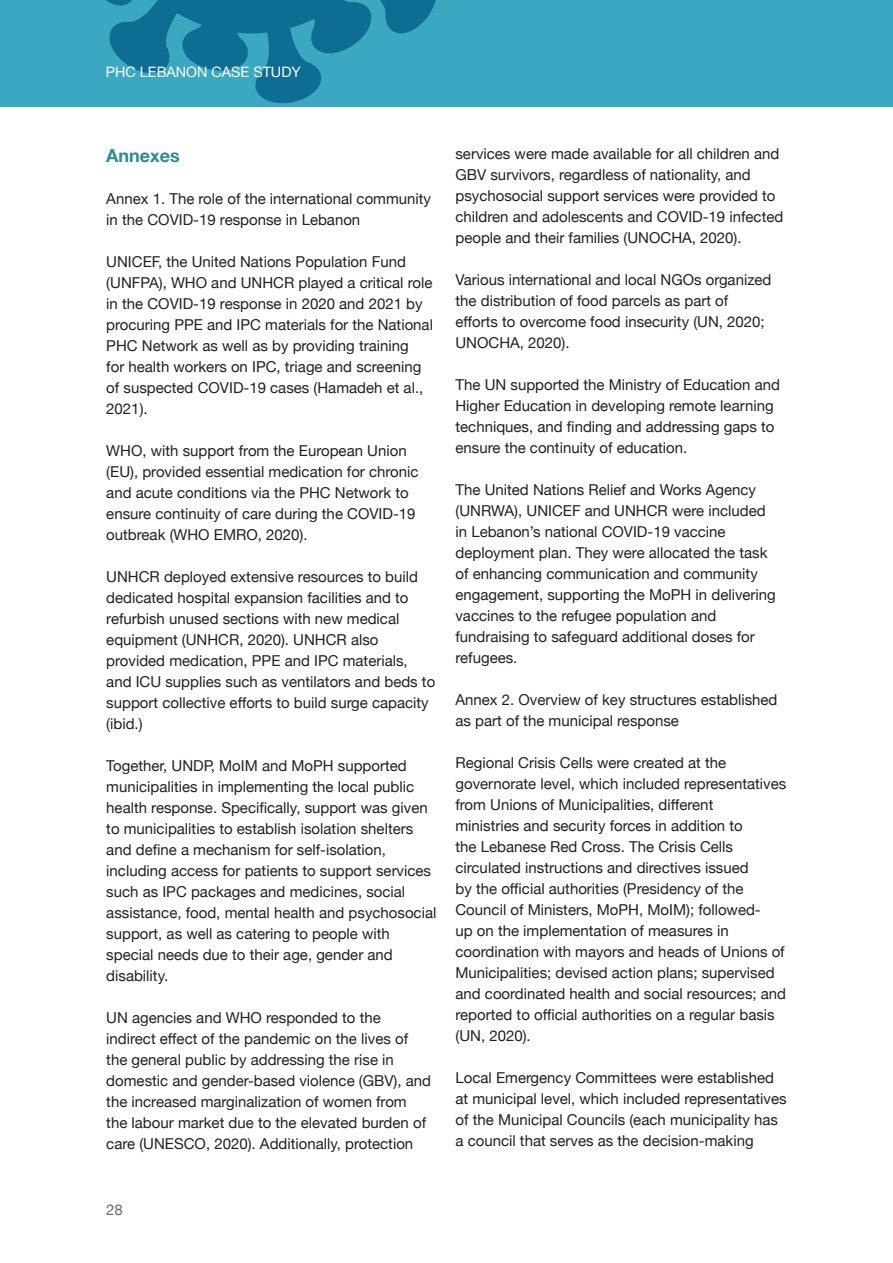
<style>
.page{position:relative;width:893px;height:1263px;background:#fff}
.page>*{position:absolute;margin:0;border:0;box-sizing:border-box;transform-origin:0 0}
.t1{font:700 18px "Helvetica Neue";color:#2c8c91}
.t2{font:15px/21px "Helvetica Neue";color:#231f20}
.t3{font:15px "Helvetica Neue";color:#6c6d70}
.t4{font:14.4px "Helvetica Neue";color:#fff}
</style>
<div class="page">
<div style="left:0;top:0;width:893px;height:106px;background:#3ca7c1"></div>
<svg style="left:106px;top:0;width:330px;height:103px"></svg>
<p class="t4" style="left:106px;top:61px;width:196px">PHC LEBANON CASE STUDY</p>
<p class="t1" style="left:106px;top:142px;width:75px">Annexes</p>
<p class="t2" style="left:106px;top:189px;width:326px">Annex 1. The role of the international community in the COVID-19 response in Lebanon</p>
<p class="t2" style="left:106px;top:252px;width:328px">UNICEF, the United Nations Population Fund (UNFPA), WHO and UNHCR played a critical role in the COVID-19 response in 2020 and 2021 by procuring PPE and IPC materials for the National PHC Network as well as by providing training<br>for health workers on IPC, triage and screening of suspected COVID-19 cases (Hamadeh et al., 2021).</p>
<p class="t2" style="left:106px;top:441px;width:314px">WHO, with support from the European Union (EU), provided essential medication for chronic and acute conditions via the PHC Network to ensure continuity of care during the COVID-19 outbreak (WHO EMRO, 2020).</p>
<p class="t2" style="left:106px;top:567px;width:330px">UNHCR deployed extensive resources to build dedicated hospital expansion facilities and to refurbish unused sections with new medical equipment (UNHCR, 2020). UNHCR also provided medication, PPE and IPC materials, and ICU supplies such as ventilators and beds to support collective efforts to build surge capacity (ibid.)</p>
<p class="t2" style="left:106px;top:756px;width:332px">Together, UNDP, MoIM and MoPH supported municipalities in implementing the local public health response. Specifically, support was given to municipalities to establish isolation shelters and define a mechanism for self-isolation, including access for patients to support services such as IPC packages and medicines, social assistance, food, mental health and psychosocial support, as well as catering to people with special needs due to their age, gender and disability.</p>
<p class="t2" style="left:106px;top:1008px;width:326px">UN agencies and WHO responded to the indirect effect of the pandemic on the lives of the general public by addressing the rise in domestic and gender-based violence (GBV), and the increased marginalization of women from the labour market due to the elevated burden of care (UNESCO, 2020). Additionally, protection</p>
<p class="t2" style="left:455px;top:144px;width:329px">services were made available for all children and GBV survivors, regardless of nationality, and psychosocial support services were provided to children and adolescents and COVID-19 infected people and their families (UNOCHA, 2020).</p>
<p class="t2" style="left:455px;top:270px;width:317px">Various international and local NGOs organized the distribution of food parcels as part of efforts to overcome food insecurity (UN, 2020; UNOCHA, 2020).</p>
<p class="t2" style="left:455px;top:375px;width:326px">The UN supported the Ministry of Education and Higher Education in developing remote learning techniques, and finding and addressing gaps to ensure the continuity of education.</p>
<p class="t2" style="left:455px;top:480px;width:322px">The United Nations Relief and Works Agency (UNRWA), UNICEF and UNHCR were included in Lebanon’s national COVID-19 vaccine deployment plan. They were allocated the task of enhancing communication and community engagement, supporting the MoPH in delivering vaccines to the refugee population and fundraising to safeguard additional doses for refugees.</p>
<p class="t2" style="left:455px;top:690px;width:323px">Annex 2. Overview of key structures established as part of the municipal response</p>
<p class="t2" style="left:455px;top:753px;width:332px">Regional Crisis Cells were created at the governorate level, which included representatives from Unions of Municipalities, different<br>ministries and security forces in addition to<br>the Lebanese Red Cross. The Crisis Cells circulated instructions and directives issued<br>by the official authorities (Presidency of the Council of Ministers, MoPH, MoIM); followed-<br>up on the implementation of measures in coordination with mayors and heads of Unions of Municipalities; devised action plans; supervised and coordinated health and social resources; and reported to official authorities on a regular basis (UN, 2020).</p>
<p class="t2" style="left:455px;top:1068px;width:333px">Local Emergency Committees were established at municipal level, which included representatives of the Municipal Councils (each municipality has a council that serves as the decision-making</p>
<p class="t3" style="left:106px;top:1198px;width:18px">28</p>
</div>
